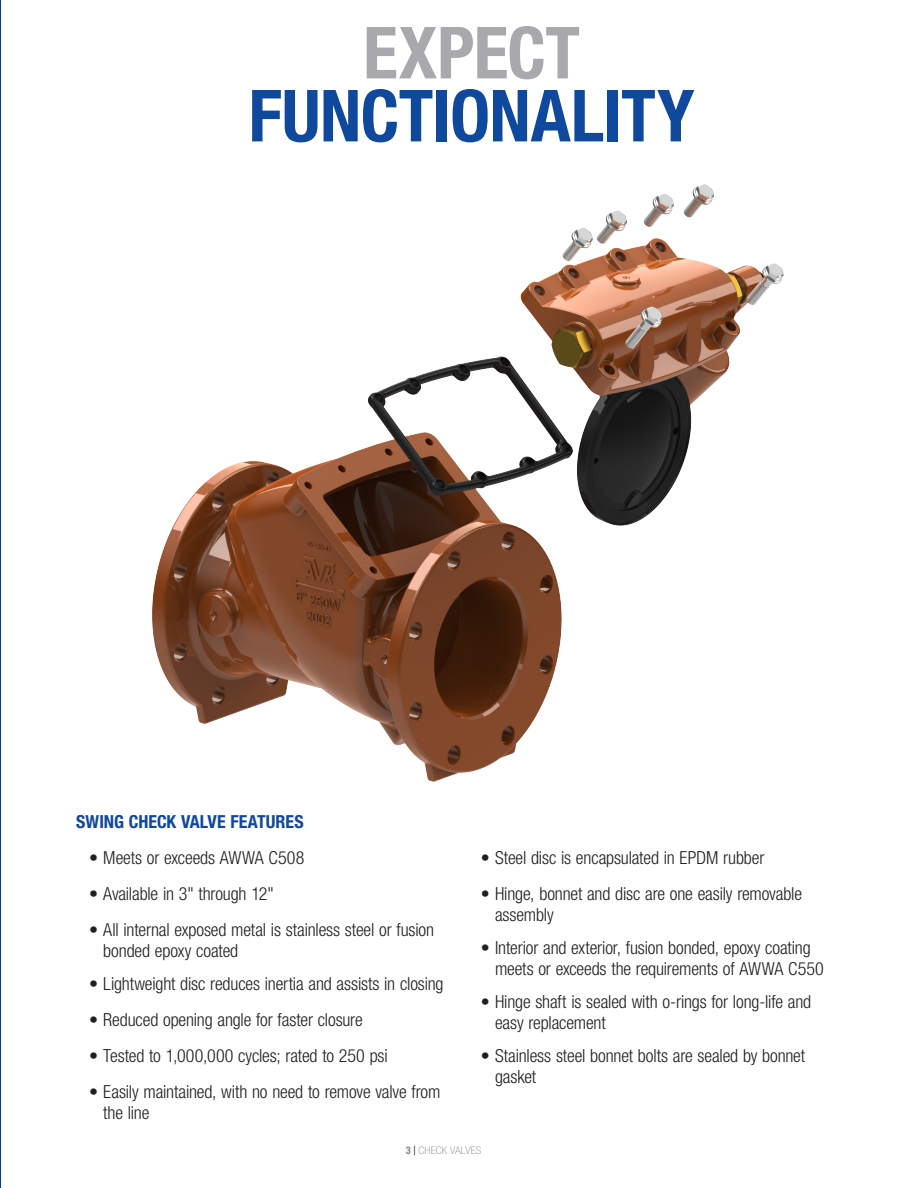
<style>
.page{position:relative;width:918px;height:1188px;background:#fff}
.page>*{position:absolute;margin:0;border:0;box-sizing:border-box;transform-origin:0 0}
.HEADLINE_BLUE_left_s{font:700 condensed 72px "Helvetica Neue LT Pro";letter-spacing:-.01em;color:#0f499d}
.HEADLINE_BLUE_left_s-2{font:700 condensed 72px "Helvetica Neue LT Pro";letter-spacing:-.005em;color:#a8a9ad}
.t1{font:300 condensed 18px/21px "Helvetica Neue LT Pro";letter-spacing:-.01em;color:#231f20}
.SUB_HEADLINES{font:700 condensed 18px "Helvetica Neue LT Pro";color:#0f499d}
.PAGE_NUMBER_TEXT_lef{font:100 condensed 10.5px "Helvetica Neue LT Pro";letter-spacing:.02em;color:#7f868a;scale:1.1 1}
.s1{font-weight:700}
.s2{font-family:"Times New Roman";font-weight:700;font-stretch:normal;color:#231f20}
</style>
<div class="page">
<hr style="left:0;top:0;width:1px;height:1188px;background:#003ba6">
<img style="left:152px;top:184px;width:632px;height:598px">
<p class="HEADLINE_BLUE_left_s-2" style="left:363px;top:9px;width:218px">EXPECT</p>
<p class="HEADLINE_BLUE_left_s" style="left:249px;top:72px;width:447px">FUNCTIONALITY</p>
<p class="SUB_HEADLINES" style="left:76px;top:811px;width:229px">SWING CHECK VALVE FEATURES</p>
<p class="t1" style="left:89px;top:847px;width:217px">• Meets or exceeds AWWA C508</p>
<p class="t1" style="left:89px;top:883px;width:186px">• Available in 3" through 12"</p>
<p class="t1" style="left:103px;top:919px;width:332px;text-indent:-14px">• All internal exposed metal is stainless steel or fusion bonded epoxy coated</p>
<p class="t1" style="left:89px;top:973px;width:356px">• Lightweight disc reduces inertia and assists in closing</p>
<p class="t1" style="left:89px;top:1009px;width:275px">• Reduced opening angle for faster closure</p>
<p class="t1" style="left:89px;top:1045px;width:300px">• Tested to 1,000,000 cycles; rated to 250 psi</p>
<p class="t1" style="left:103px;top:1081px;width:339px;text-indent:-14px">• Easily maintained, with no need to remove valve from the line</p>
<p class="t1" style="left:481px;top:847px;width:285px">• Steel disc is encapsulated in EPDM rubber</p>
<p class="t1" style="left:495px;top:883px;width:309px;text-indent:-14px">• Hinge, bonnet and disc are one easily removable assembly</p>
<p class="t1" style="left:495px;top:937px;width:330px;text-indent:-14px">• Interior and exterior, fusion bonded, epoxy coating meets or exceeds the requirements of AWWA C550</p>
<p class="t1" style="left:495px;top:991px;width:318px;text-indent:-14px">• Hinge shaft is sealed with o-rings for long-life and easy replacement</p>
<p class="t1" style="left:495px;top:1045px;width:312px;text-indent:-14px">• Stainless steel bonnet bolts are sealed by bonnet gasket</p>
<p class="PAGE_NUMBER_TEXT_lef" style="left:406px;top:1145px;width:70px"><span class="s1">3</span> <span class="s2">|</span> CHECK VALVES</p>
</div>
